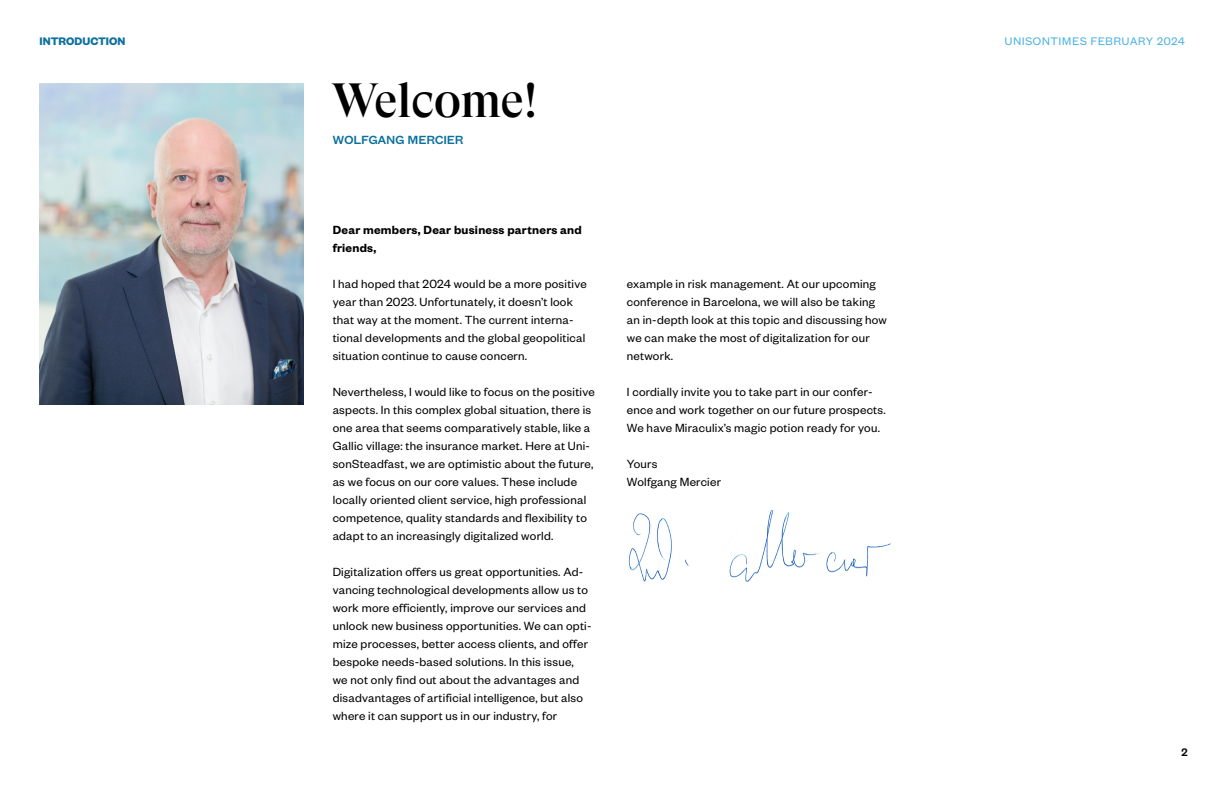
<style>
.page{position:relative;width:1224px;height:792px;background:#fff}
.page>*{position:absolute;margin:0;border:0;box-sizing:border-box;transform-origin:0 0}
.t1{font:500 48px "GT Super Display";letter-spacing:-.005em;color:#000}
.t2{font:13px/18px "Founders Grotesk";letter-spacing:.02em;color:#000}
.t3{font:600 13px/18px "Founders Grotesk";letter-spacing:.02em;color:#000}
.t4{font:500 13px "Founders Grotesk Text";letter-spacing:-.025em;color:#0d709e}
.t5{font:12px "Founders Grotesk Text";letter-spacing:.015em;color:#47b0e0}
.t6{font:700 12px "Founders Grotesk";color:#0d709e}
.t7{font:500 12px "Founders Grotesk Text";color:#000}
</style>
<div class="page">
<img style="left:271px;top:83px;width:33px;height:322px">
<img style="left:39px;top:147px;width:1px;height:258px">
<img style="left:40px;top:84px;width:263px;height:321px">
<img style="left:628px;top:511px;width:263px;height:71px">
<p class="t6" style="left:40px;top:34px;width:87px">INTRODUCTION</p>
<h1 class="t1" style="left:332px;top:75px;width:208px">Welcome!</h1>
<p class="t4" style="left:333px;top:131px;width:133px">WOLFGANG MERCIER</p>
<p class="t3" style="left:333px;top:220px;width:251px">Dear members, Dear business partners and friends,</p>
<p class="t2" style="left:333px;top:274px;width:256px">I had hoped that 2024 would be a more positive year than 2023. Unfortunately, it doesn’t look that way at the moment. The current interna&shy;tional developments and the global geopolitical situation continue to cause concern.</p>
<p class="t2" style="left:333px;top:382px;width:264px">Nevertheless, I would like to focus on the positive aspects. In this complex global situation, there is one area that seems comparatively stable, like a Gallic village: the insurance market. Here at Uni&shy;sonSteadfast, we are optimistic about the future, as we focus on our core values. These include locally oriented client service, high professional competence, quality standards and flexibility to adapt to an increasingly digitalized world.</p>
<p class="t2" style="left:333px;top:562px;width:260px">Digitalization offers us great opportunities. Ad&shy;vancing technological developments allow us to work more efficiently, improve our services and unlock new business opportunities. We can opti&shy;mize processes, better access clients, and offer bespoke needs-based solutions. In this issue, we not only find out about the advantages and disadvantages of artificial intelligence, but also where it can support us in our industry, for</p>
<p class="t2" style="left:627px;top:274px;width:262px">example in risk management. At our upcoming conference in Barcelona, we will also be taking an in-depth look at this topic and discussing how we can make the most of digitalization for our network.</p>
<p class="t2" style="left:627px;top:382px;width:260px">I cordially invite you to take part in our confer&shy;ence and work together on our future prospects.<br>We have Miraculix’s magic potion ready for you.</p>
<p class="t2" style="left:627px;top:454px;width:96px">Yours<br>Wolfgang Mercier</p>
<p class="t5" style="left:1005px;top:33px;width:182px">UNISONTIMES FEBRUARY 2024</p>
<p class="t7" style="left:1181px;top:744px;width:8px">2</p>
</div>
